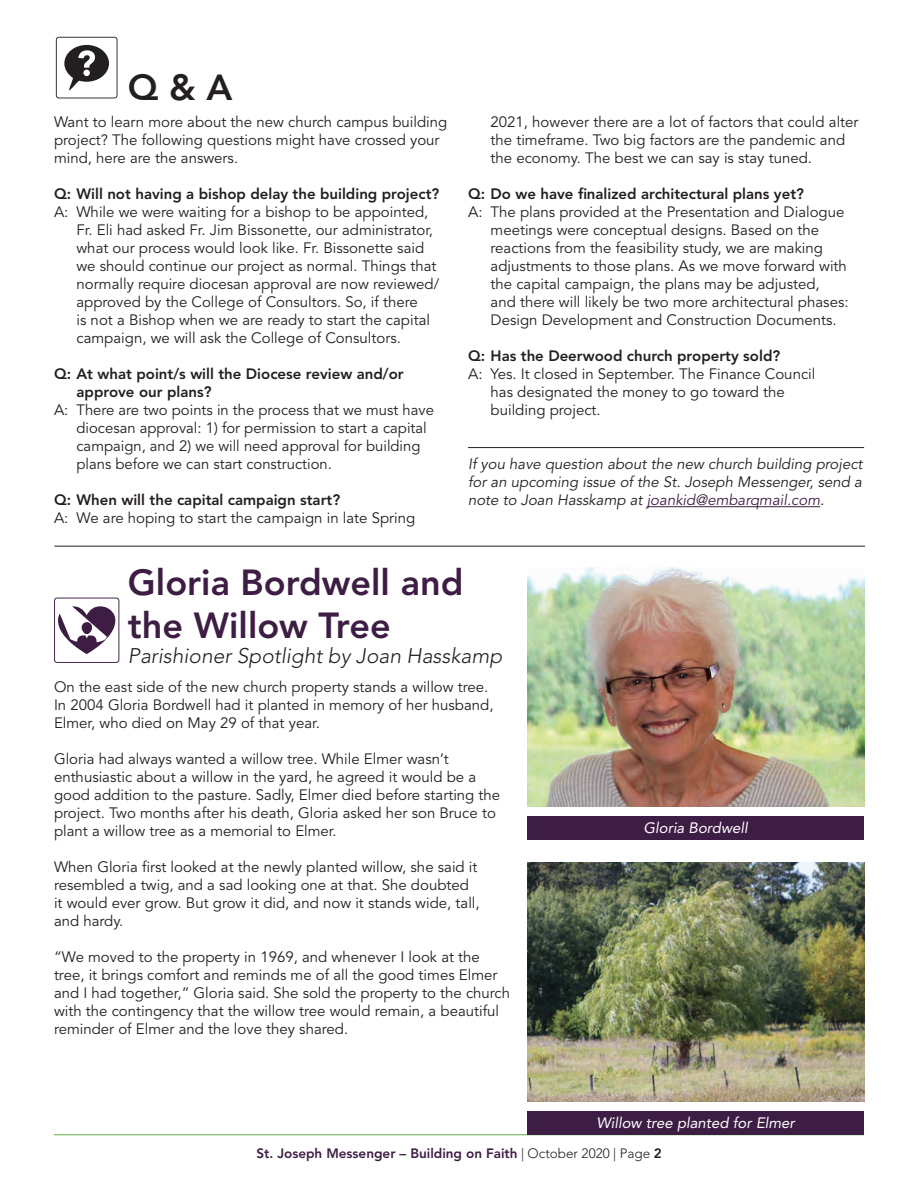
<style>
.page{position:relative;width:918px;height:1188px;background:#fff}
.page>*{position:absolute;margin:0;border:0;box-sizing:border-box;transform-origin:0 0}
.t1{font:800 36px/43.2px "Avenir LT Std";color:#3e1d44}
.t2{font:800 36px "Avenir LT Std";color:#231f20}
.t3{font:italic 300 21px "Avenir LT Std";color:#231f20}
.t4{font:15px/18px "Avenir LT Std";color:#231f20}
.t5{font:800 15px/18px "Avenir LT Std";color:#231f20}
.t6{font:italic 15px/18px "Avenir LT Std";color:#231f20;text-align:justify}
.t7{font:italic 15px "Avenir LT Std";color:#fff}
.t8{font:800 13.5px "Avenir LT Std";color:#3e1d44}
.s1{color:#3e1d44}
.s2{font-weight:300;color:#231f20}
.s3{color:#231f20}
</style>
<div class="page">
<hr style="left:468px;top:447px;width:396px;height:1px;background:#231f20">
<hr style="left:647px;top:506px;width:173px;height:1px;background:#3e1d44">
<hr style="left:54px;top:1134px;width:810px;height:1px;background:#63ad44">
<img style="left:527px;top:567px;width:337px;height:240px">
<img style="left:527px;top:862px;width:337px;height:240px">
<hr style="left:55px;top:546px;width:810px;height:1px;background:#231f20">
<svg style="left:54px;top:35px;width:65px;height:65px"></svg>
<svg style="left:56px;top:37px;width:62px;height:61px"></svg>
<div style="left:527px;top:816px;width:337px;height:23px;background:#3e1d44"></div>
<div style="left:527px;top:1111px;width:337px;height:23px;background:#3e1d44"></div>
<svg style="left:54px;top:598px;width:65px;height:65px"></svg>
<h1 class="t2" style="left:128px;top:66px;width:106px">Q &amp; A</h1>
<p class="t4" style="left:54px;top:113px;width:395px">Want to learn more about the new church campus building project? The following questions might have crossed your mind, here are the answers.</p>
<p class="t5" style="left:54px;top:185px;width:387px">Q: Will not having a bishop delay the building project?</p>
<p class="t4" style="left:76px;top:203px;width:364px;text-indent:-22px">A: While we were waiting for a bishop to be appointed, Fr. Eli had asked Fr. Jim Bissonette, our administrator, what our process would look like. Fr. Bissonette said we should continue our project as normal. Things that normally require diocesan approval are now reviewed/ approved by the College of Consultors. So, if there<br>is not a Bishop when we are ready to start the capital campaign, we will ask the College of Consultors.</p>
<p class="t5" style="left:76px;top:365px;width:329px;text-indent:-22px">Q: At what point/s will the Diocese review and/or approve our plans?</p>
<p class="t4" style="left:76px;top:401px;width:359px;text-indent:-22px">A: There are two points in the process that we must have diocesan approval: 1) for permission to start a capital campaign, and 2) we will need approval for building plans before we can start construction.</p>
<p class="t5" style="left:54px;top:491px;width:288px">Q: When will the capital campaign start?</p>
<p class="t4" style="left:54px;top:509px;width:363px">A: We are hoping to start the campaign in late Spring</p>
<p class="t4" style="left:491px;top:113px;width:370px">2021, however there are a lot of factors that could alter the timeframe. Two big factors are the pandemic and the economy. The best we can say is stay tuned.</p>
<p class="t5" style="left:468px;top:185px;width:337px">Q: Do we have finalized architectural plans yet?</p>
<p class="t4" style="left:491px;top:203px;width:360px;text-indent:-22px">A: The plans provided at the Presentation and Dialogue meetings were conceptual designs. Based on the reactions from the feasibility study, we are making adjustments to those plans. As we move forward with the capital campaign, the plans may be adjusted, and there will likely be two more architectural phases:<br>Design Development and Construction Documents.</p>
<p class="t5" style="left:468px;top:347px;width:314px">Q: Has the Deerwood church property sold?</p>
<p class="t4" style="left:491px;top:365px;width:326px;text-indent:-22px">A: Yes. It closed in September. The Finance Council has designated the money to go toward the building project.</p>
<p class="t6" style="left:468px;top:455px;width:396px">If you have question about the new church building project for an upcoming issue of the St. Joseph Messenger, send a note to Joan Hasskamp at <span class="s1">joankid@embarqmail.com</span>.</p>
<h1 class="t1" style="left:128px;top:561px;width:337px">Gloria Bordwell and the Willow Tree</h1>
<h2 class="t3" style="left:128px;top:643px;width:376px">Parishioner Spotlight by Joan Hasskamp</h2>
<p class="t4" style="left:54px;top:678px;width:441px">On the east side of the new church property stands a willow tree.<br>In 2004 Gloria Bordwell had it planted in memory of her husband,<br>Elmer, who died on May 29 of that year.</p>
<p class="t4" style="left:54px;top:750px;width:448px">Gloria had always wanted a willow tree. While Elmer wasn’t enthusiastic about a willow in the yard, he agreed it would be a good addition to the pasture. Sadly, Elmer died before starting the project. Two months after his death, Gloria asked her son Bruce to plant a willow tree as a memorial to Elmer.</p>
<p class="t4" style="left:54px;top:858px;width:427px">When Gloria first looked at the newly planted willow, she said it resembled a twig, and a sad looking one at that. She doubted it would ever grow. But grow it did, and now it stands wide, tall, and hardy.</p>
<p class="t4" style="left:54px;top:948px;width:458px">“We moved to the property in 1969, and whenever I look at the tree, it brings comfort and reminds me of all the good times Elmer and I had together,” Gloria said. She sold the property to the church with the contingency that the willow tree would remain, a beautiful reminder of Elmer and the love they shared.</p>
<p class="t7" style="left:644px;top:819px;width:106px">Gloria Bordwell</p>
<p class="t7" style="left:596px;top:1114px;width:200px">Willow tree planted for Elmer</p>
<p class="t8" style="left:256px;top:1145px;width:407px">St. Joseph Messenger – Building on Faith <span class="s2">| October 2020 | Page</span> <span class="s3">2</span></p>
</div>
